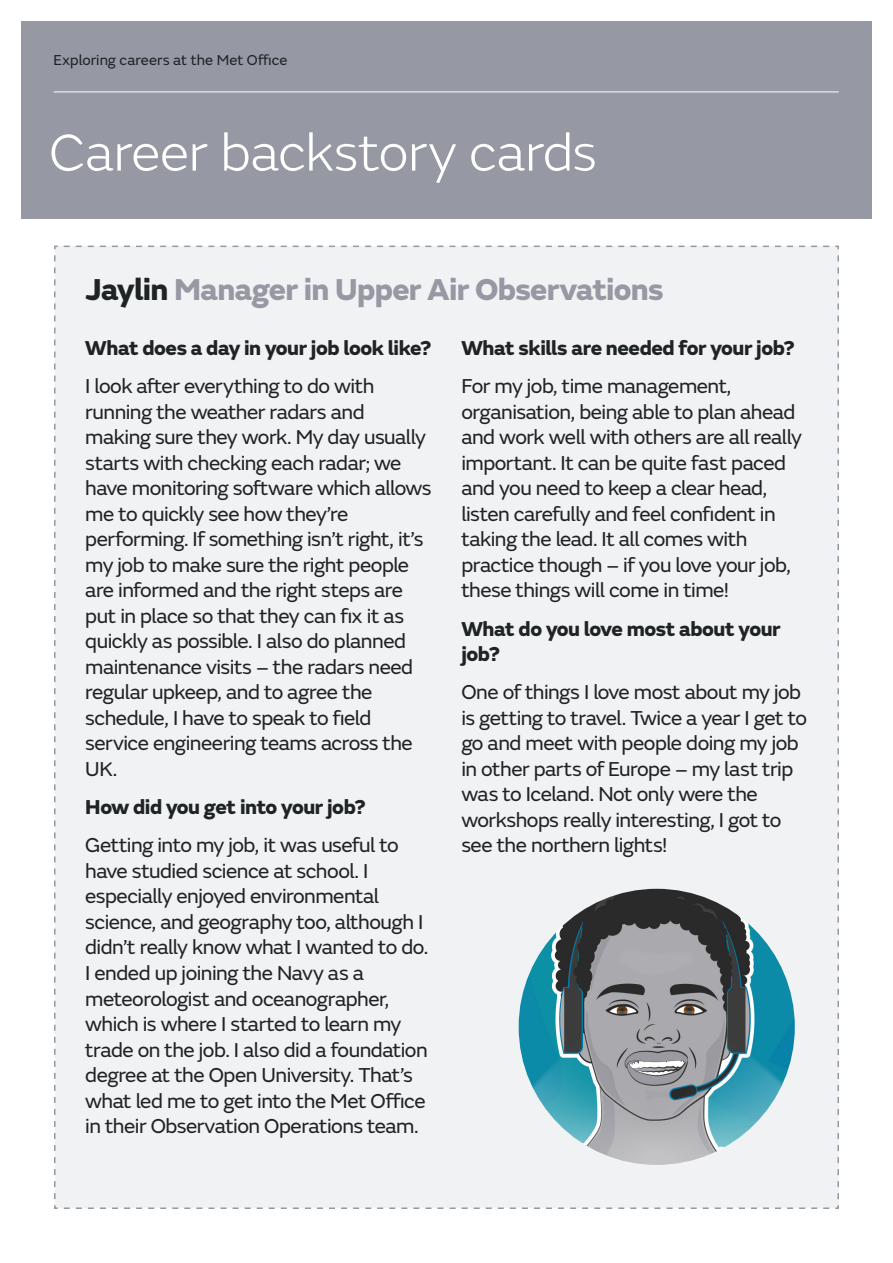
<style>
.page{position:relative;width:893px;height:1263px;background:#fff}
.page>*{position:absolute;margin:0;border:0;box-sizing:border-box;transform-origin:0 0}
.MO_Lesson_plan_title{font:300 54px "FS Emeric";letter-spacing:-.01em;color:#fff}
.MO_Lesson_plan_bulle{font:800 31.5px "FS Emeric";letter-spacing:-.02em;color:#9699a3}
.MO_Lesson_plan_bulle-2{font:21px/25.5px "FS Emeric";letter-spacing:-.025em;color:#1e2326}
.MO_Lesson_plan_bulle-3{font:800 21px/25.5px "FS Emeric";letter-spacing:-.02em;color:#1e2326}
.MO_Lesson_plan_cover{font:15px "FS Emeric";letter-spacing:.005em;color:#1e2326}
.s1{color:#1e2326}
</style>
<div class="page">
<div style="left:54px;top:245px;width:785px;height:964px;background:#f1f2f3"></div>
<div style="left:21px;top:21px;width:850px;height:198px;background:#9699a3"></div>
<hr style="left:54px;top:92px;width:785px;height:1px;background:#fff">
<img style="left:519px;top:889px;width:276px;height:276px;border-radius:138px">
<p class="MO_Lesson_plan_cover" style="left:54px;top:49px;width:235px">Exploring careers at the Met Office</p>
<p class="MO_Lesson_plan_title" style="left:49px;top:116px;width:549px">Career backstory cards</p>
<p class="MO_Lesson_plan_bulle" style="left:85px;top:264px;width:580px"><span class="s1">Jaylin</span> Manager in Upper Air Observations</p>
<p class="MO_Lesson_plan_bulle-3" style="left:85px;top:334px;width:348px">What does a day in your job look like?</p>
<p class="MO_Lesson_plan_bulle-2" style="left:85px;top:372px;width:348px">I look after everything to do with running the weather radars and making sure they work. My day usually starts with checking each radar; we have monitoring software which allows me to quickly see how they’re performing. If something isn’t right, it’s my job to make sure the right people are informed and the right steps are put in place so that they can fix it as quickly as possible. I also do planned maintenance visits – the radars need regular upkeep, and to agree the schedule, I have to speak to field service engineering teams across the UK.</p>
<p class="MO_Lesson_plan_bulle-3" style="left:85px;top:793px;width:282px">How did you get into your job?</p>
<p class="MO_Lesson_plan_bulle-2" style="left:85px;top:831px;width:344px">Getting into my job, it was useful to have studied science at school. I especially enjoyed environmental science, and geography too, although I didn’t really know what I wanted to do.<br>I ended up joining the Navy as a meteorologist and oceanographer, which is where I started to learn my trade on the job. I also did a foundation degree at the Open University. That’s what led me to get into the Met Office in their Observation Operations team.</p>
<p class="MO_Lesson_plan_bulle-3" style="left:461px;top:334px;width:335px">What skills are needed for your job?</p>
<p class="MO_Lesson_plan_bulle-2" style="left:461px;top:372px;width:342px">For my job, time management, organisation, being able to plan ahead and work well with others are all really important. It can be quite fast paced and you need to keep a clear head, listen carefully and feel confident in taking the lead. It all comes with practice though – if you love your job, these things will come in time!</p>
<p class="MO_Lesson_plan_bulle-3" style="left:461px;top:614px;width:321px">What do you love most about your job?</p>
<p class="MO_Lesson_plan_bulle-2" style="left:461px;top:678px;width:347px">One of things I love most about my job is getting to travel. Twice a year I get to go and meet with people doing my job in other parts of Europe – my last trip was to Iceland. Not only were the workshops really interesting, I got to see the northern lights!</p>
</div>
